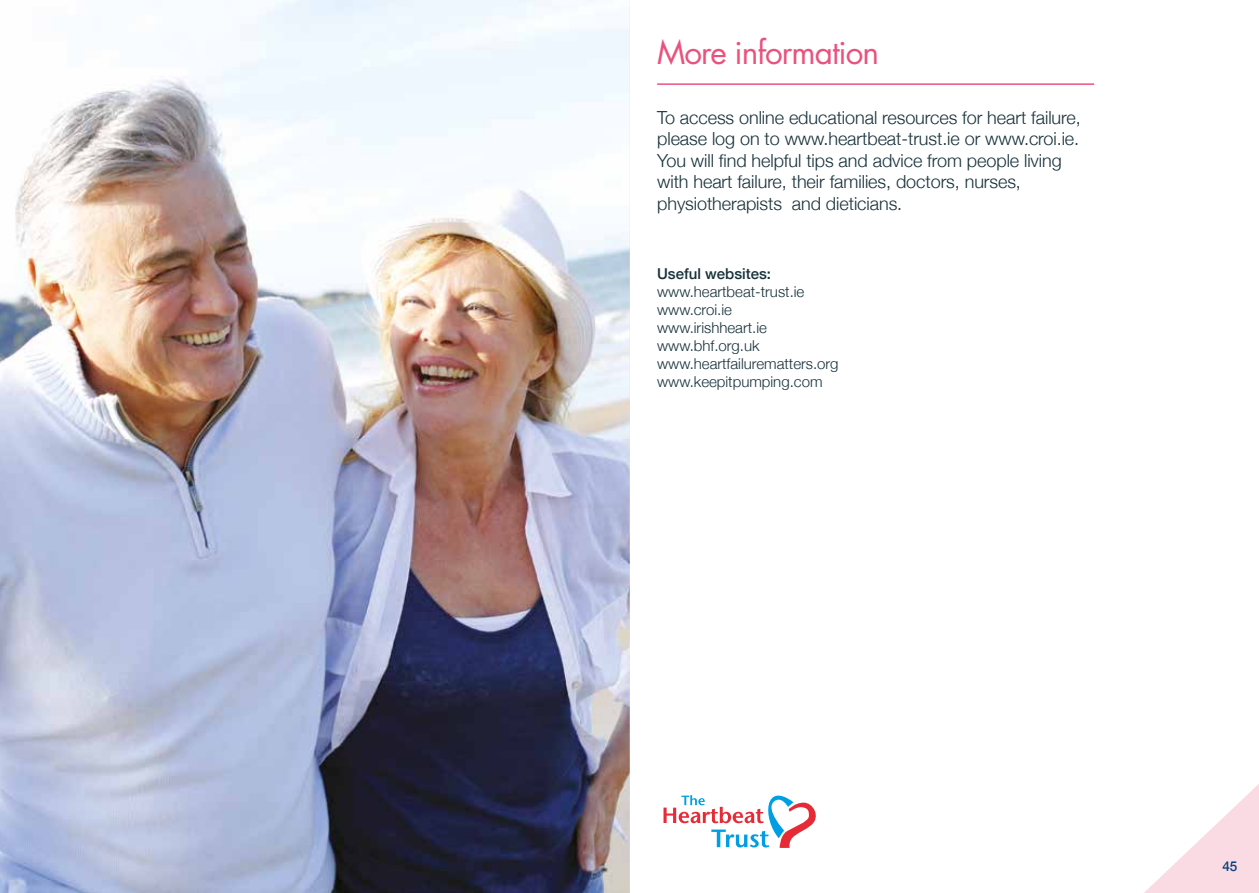
<style>
.page{position:relative;width:1259px;height:893px;background:#fff}
.page>*{position:absolute;margin:0;border:0;box-sizing:border-box;transform-origin:0 0}
.t1{font:31.5px "Futura Std";letter-spacing:-.03em;color:#ea527e}
.t2{font:300 18px/21.6px "Helvetica Neue";letter-spacing:-.005em;color:#17313a}
.t3{font:300 15px/18px "Helvetica Neue";color:#17313a}
.t4{font:500 15px "Helvetica Neue";color:#17313a}
.t5{font:500 13.5px "Helvetica Neue";color:#06417d}
</style>
<div class="page">
<svg style="left:1144px;top:784px;width:115px;height:109px"></svg>
<img style="left:0;top:0;width:629px;height:893px">
<svg style="left:663px;top:795px;width:153px;height:53px"></svg>
<hr style="left:657px;top:83px;width:437px;height:2px;background:#ea527e">
<h1 class="t1" style="left:657px;top:33px;width:223px">More information</h1>
<p class="t2" style="left:657px;top:105px;width:425px">To access online educational resources for heart failure, please log on to www.heartbeat-trust.ie or www.croi.ie.<br>You will find helpful tips and advice from people living with heart failure, their families, doctors, nurses, physiotherapists and dieticians.</p>
<p class="t4" style="left:657px;top:262px;width:115px">Useful websites:</p>
<p class="t3" style="left:657px;top:282px;width:183px">www.heartbeat-trust.ie www.croi.ie www.irishheart.ie www.bhf.org.uk www.heartfailurematters.org www.keepitpumping.com</p>
<p class="t5" style="left:1222px;top:855px;width:17px">45</p>
</div>
